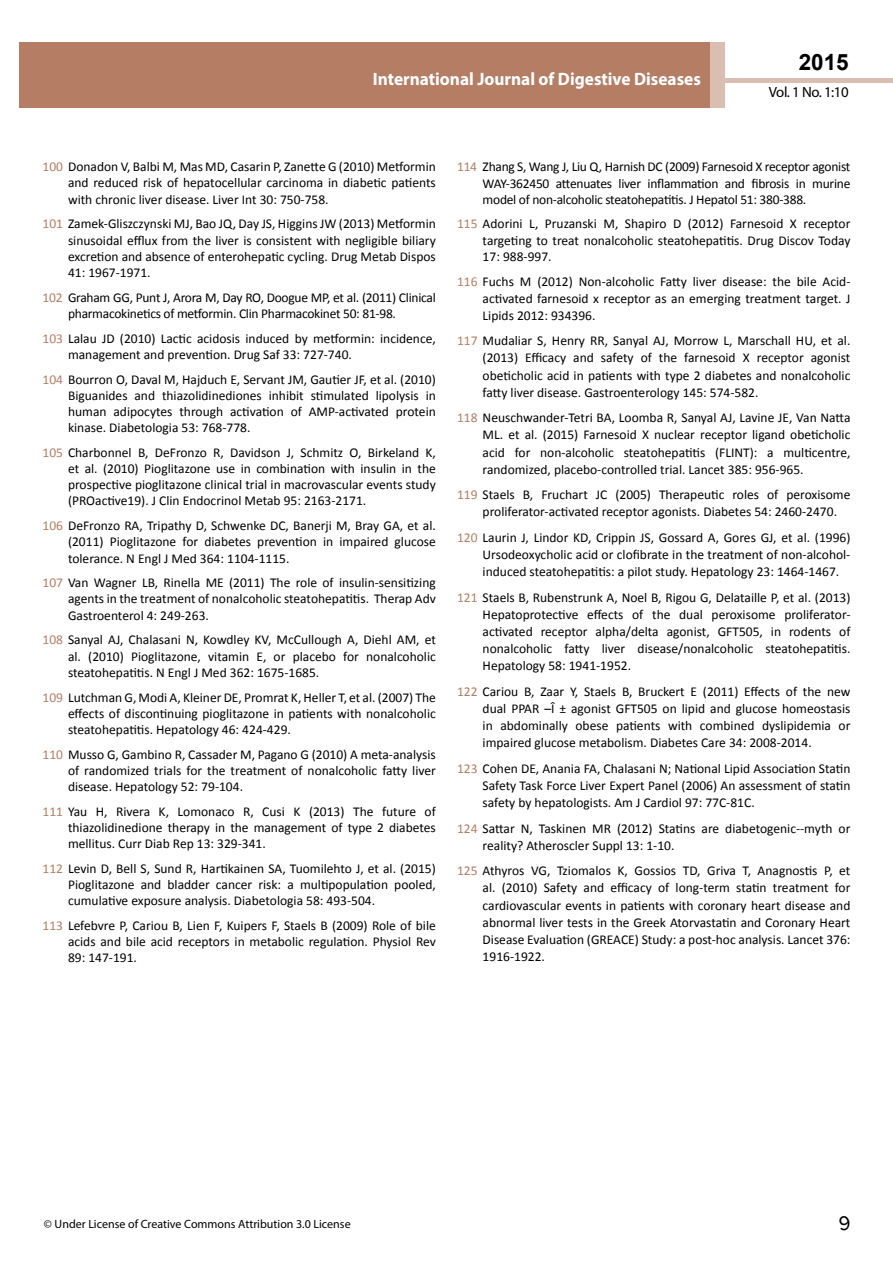
<style>
.page{position:relative;width:893px;height:1263px;background:#fff}
.page>*{position:absolute;margin:0;border:0;box-sizing:border-box;transform-origin:0 0}
.t1{font:25.5px "Tunga";color:#000}
.t2{font:700 22.5px "Arial";color:#000}
.t3{font:700 18px "Myriad Pro";color:#fff;scale:.96 1}
.t4{font:14.85px "Myriad Pro";letter-spacing:-.03em;color:#000}
.t5{font:13.5px/16.2px "Calibri";color:#000;text-align:justify}
.t6{font:13.5px/16.2px "Calibri";letter-spacing:-.02em;color:#000}
.t7{font:12px "Myriad Pro";color:#000}
.s1{color:#b47d64}
</style>
<div class="page">
<hr style="left:725px;top:78px;width:168px;height:4px;background:#d9beb1">
<div style="left:19px;top:42px;width:690px;height:66px;background:#b47d64"></div>
<div style="left:709px;top:42px;width:16px;height:66px;background:#d9beb1"></div>
<h3 class="t3" style="left:373px;top:67px;width:343px">International Journal of Digestive Diseases</h3>
<h3 class="t3" style="left:585px;top:74px;width:128px">ISSN 1698-9465</h3>
<h2 class="t2" style="left:799px;top:47px;width:52px">2015</h2>
<p class="t4" style="left:769px;top:83px;width:81px">Vol. 1 No. 1:10</p>
<p class="t5" style="left:68px;top:159px;width:369px;text-indent:-26px"><span class="s1">100</span> Donadon V, Balbi M, Mas MD, Casarin P, Zanette G (2010) Metformin and reduced risk of hepatocellular carcinoma in diabetic patients with chronic liver disease. Liver Int 30: 750-758.</p>
<p class="t5" style="left:68px;top:216px;width:369px;text-indent:-26px"><span class="s1">101</span> Zamek-Gliszczynski MJ, Bao JQ, Day JS, Higgins JW (2013) Metformin sinusoidal efflux from the liver is consistent with negligible biliary excretion and absence of enterohepatic cycling. Drug Metab Dispos 41: 1967-1971.</p>
<p class="t6" style="left:68px;top:289px;width:369px;text-indent:-26px"><span class="s1">102</span> Graham GG, Punt J, Arora M, Day RO, Doogue MP, et al. (2011) Clinical pharmacokinetics of metformin. Clin Pharmacokinet 50: 81-98.</p>
<p class="t5" style="left:68px;top:330px;width:369px;text-indent:-26px"><span class="s1">103</span> Lalau JD (2010) Lactic acidosis induced by metformin: incidence, management and prevention. Drug Saf 33: 727-740.</p>
<p class="t5" style="left:68px;top:371px;width:369px;text-indent:-26px"><span class="s1">104</span> Bourron O, Daval M, Hajduch E, Servant JM, Gautier JF, et al. (2010)<br>Biguanides and thiazolidinediones inhibit stimulated lipolysis in human adipocytes through activation of AMP-activated protein kinase. Diabetologia 53: 768-778.</p>
<p class="t5" style="left:68px;top:444px;width:369px;text-indent:-26px"><span class="s1">105</span> Charbonnel B, DeFronzo R, Davidson J, Schmitz O, Birkeland K, et al. (2010) Pioglitazone use in combination with insulin in the prospective pioglitazone clinical trial in macrovascular events study (PROactive19). J Clin Endocrinol Metab 95: 2163-2171.</p>
<p class="t5" style="left:68px;top:518px;width:369px;text-indent:-26px"><span class="s1">106</span> DeFronzo RA, Tripathy D, Schwenke DC, Banerji M, Bray GA, et al. (2011) Pioglitazone for diabetes prevention in impaired glucose tolerance. N Engl J Med 364: 1104-1115.</p>
<p class="t5" style="left:68px;top:575px;width:369px;text-indent:-26px"><span class="s1">107</span> Van Wagner LB, Rinella ME (2011) The role of insulin-sensitizing agents in the treatment of nonalcoholic steatohepatitis. Therap Adv Gastroenterol 4: 249-263.</p>
<p class="t5" style="left:68px;top:632px;width:369px;text-indent:-26px"><span class="s1">108</span> Sanyal AJ, Chalasani N, Kowdley KV, McCullough A, Diehl AM, et al. (2010) Pioglitazone, vitamin E, or placebo for nonalcoholic steatohepatitis. N Engl J Med 362: 1675-1685.</p>
<p class="t5" style="left:68px;top:689px;width:369px;text-indent:-26px"><span class="s1">109</span> Lutchman G, Modi A, Kleiner DE, Promrat K, Heller T, et al. (2007) The effects of discontinuing pioglitazone in patients with nonalcoholic steatohepatitis. Hepatology 46: 424-429.</p>
<p class="t5" style="left:68px;top:746px;width:369px;text-indent:-26px"><span class="s1">110</span> Musso G, Gambino R, Cassader M, Pagano G (2010) A meta-analysis of randomized trials for the treatment of nonalcoholic fatty liver disease. Hepatology 52: 79-104.</p>
<p class="t5" style="left:68px;top:803px;width:369px;text-indent:-26px"><span class="s1">111</span> Yau H, Rivera K, Lomonaco R, Cusi K (2013) The future of thiazolidinedione therapy in the management of type 2 diabetes mellitus. Curr Diab Rep 13: 329-341.</p>
<p class="t5" style="left:68px;top:860px;width:369px;text-indent:-26px"><span class="s1">112</span> Levin D, Bell S, Sund R, Hartikainen SA, Tuomilehto J, et al. (2015)<br>Pioglitazone and bladder cancer risk: a multipopulation pooled, cumulative exposure analysis. Diabetologia 58: 493-504.</p>
<p class="t5" style="left:68px;top:917px;width:369px;text-indent:-26px"><span class="s1">113</span> Lefebvre P, Cariou B, Lien F, Kuipers F, Staels B (2009) Role of bile acids and bile acid receptors in metabolic regulation. Physiol Rev 89: 147-191.</p>
<p class="t5" style="left:483px;top:159px;width:369px;text-indent:-26px"><span class="s1">114</span> Zhang S, Wang J, Liu Q, Harnish DC (2009) Farnesoid X receptor agonist WAY-362450 attenuates liver inflammation and fibrosis in murine model of non-alcoholic steatohepatitis. J Hepatol 51: 380-388.</p>
<p class="t5" style="left:483px;top:216px;width:369px;text-indent:-26px"><span class="s1">115</span> Adorini L, Pruzanski M, Shapiro D (2012) Farnesoid X receptor targeting to treat nonalcoholic steatohepatitis. Drug Discov Today 17: 988-997.</p>
<p class="t5" style="left:483px;top:273px;width:369px;line-height:17.1px;text-indent:-26px"><span class="s1">116</span> Fuchs M (2012) Non-alcoholic Fatty liver disease: the bile Acid&shy;activated farnesoid x receptor as an emerging treatment target. J Lipids 2012: 934396.</p>
<p class="t5" style="left:483px;top:332px;width:369px;line-height:17.1px;text-indent:-26px"><span class="s1">117</span> Mudaliar S, Henry RR, Sanyal AJ, Morrow L, Marschall HU, et al. (2013) Efficacy and safety of the farnesoid X receptor agonist obeticholic acid in patients with type 2 diabetes and nonalcoholic fatty liver disease. Gastroenterology 145: 574-582.</p>
<p class="t5" style="left:483px;top:409px;width:369px;line-height:17.1px;text-indent:-26px"><span class="s1">118</span> Neuschwander-Tetri BA, Loomba R, Sanyal AJ, Lavine JE, Van Natta ML. et al. (2015) Farnesoid X nuclear receptor ligand obeticholic acid for non-alcoholic steatohepatitis (FLINT): a multicentre, randomized, placebo-controlled trial. Lancet 385: 956-965.</p>
<p class="t5" style="left:483px;top:486px;width:369px;line-height:17.1px;text-indent:-26px"><span class="s1">119</span> Staels B, Fruchart JC (2005) Therapeutic roles of peroxisome proliferator-activated receptor agonists. Diabetes 54: 2460-2470.</p>
<p class="t5" style="left:483px;top:529px;width:369px;line-height:17.1px;text-indent:-26px"><span class="s1">120</span> Laurin J, Lindor KD, Crippin JS, Gossard A, Gores GJ, et al. (1996)<br>Ursodeoxycholic acid or clofibrate in the treatment of non-alcohol&shy;induced steatohepatitis: a pilot study. Hepatology 23: 1464-1467.</p>
<p class="t5" style="left:483px;top:589px;width:369px;line-height:17.1px;text-indent:-26px"><span class="s1">121</span> Staels B, Rubenstrunk A, Noel B, Rigou G, Delataille P, et al. (2013)<br>Hepatoprotective effects of the dual peroxisome proliferator&shy;activated receptor alpha/delta agonist, GFT505, in rodents of nonalcoholic fatty liver disease/nonalcoholic steatohepatitis.<br>Hepatology 58: 1941-1952.</p>
<p class="t5" style="left:483px;top:683px;width:369px;line-height:17.1px;text-indent:-26px"><span class="s1">122</span> Cariou B, Zaar Y, Staels B, Bruckert E (2011) Effects of the new dual PPAR –Î ± agonist GFT505 on lipid and glucose homeostasis in abdominally obese patients with combined dyslipidemia or impaired glucose metabolism. Diabetes Care 34: 2008-2014.</p>
<p class="t5" style="left:483px;top:760px;width:369px;line-height:17.1px;text-indent:-26px"><span class="s1">123</span> Cohen DE, Anania FA, Chalasani N; National Lipid Association Statin Safety Task Force Liver Expert Panel (2006) An assessment of statin safety by hepatologists. Am J Cardiol 97: 77C-81C.</p>
<p class="t5" style="left:483px;top:819px;width:369px;line-height:17.1px;text-indent:-26px"><span class="s1">124</span> Sattar N, Taskinen MR (2012) Statins are diabetogenic--myth or reality? Atheroscler Suppl 13: 1-10.</p>
<p class="t5" style="left:483px;top:862px;width:369px;line-height:17.1px;text-indent:-26px"><span class="s1">125</span> Athyros VG, Tziomalos K, Gossios TD, Griva T, Anagnostis P, et al. (2010) Safety and efficacy of long-term statin treatment for cardiovascular events in patients with coronary heart disease and abnormal liver tests in the Greek Atorvastatin and Coronary Heart Disease Evaluation (GREACE) Study: a post-hoc analysis. Lancet 376:<br>1916-1922.</p>
<p class="t7" style="left:44px;top:1217px;width:308px">© Under License of Creative Commons Attribution 3.0 License</p>
<h1 class="t1" style="left:838px;top:1206px;width:14px">9</h1>
</div>
